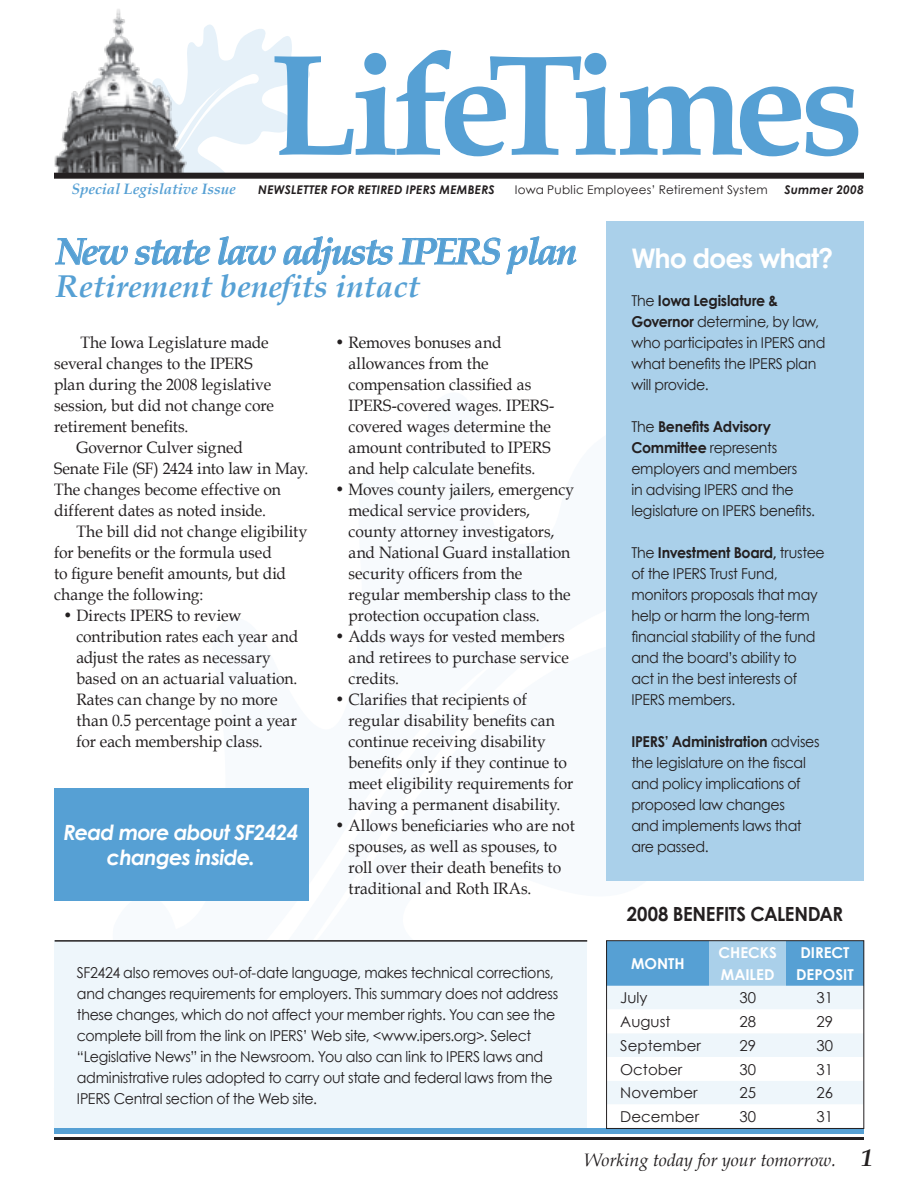
<style>
.page{position:relative;width:918px;height:1188px;background:#fff}
.page>*{position:absolute;margin:0;border:0;box-sizing:border-box;transform-origin:0 0}
.t1{font:700 144px "Book Antiqua";letter-spacing:-.055em;color:#56a0d4}
.t2{font:italic 700 37.5px "Book Antiqua";letter-spacing:-.05em;color:#56a0d4}
.t3{font:italic 700 31.5px "Book Antiqua";color:#56a0d4}
.t4{font:700 27px "Century Gothic";letter-spacing:-.04em;color:#fff}
.t5{font:italic 700 21px/25px "Century Gothic";letter-spacing:-.04em;color:#fff;text-align:center}
.t6{font:700 19.5px "Century Gothic";letter-spacing:-.015em;color:#231f20;scale:.95 1}
.t7{font:italic 18px "Book Antiqua";color:#231f20}
.t8{font:16.5px/21px "Book Antiqua";color:#231f20;scale:.95 1}
.t9{font:15px/21px "Century Gothic";letter-spacing:-.02em;color:#231f20;scale:.95 1}
.t10{font:15px "Century Gothic";letter-spacing:-.02em;color:#231f20}
.t11{font:15px "Century Gothic";color:#231f20}
.t12{font:700 15px/21.6px "Century Gothic";color:#fff}
.t13{font:italic 700 15px "Book Antiqua";color:#56a0d4}
.t14{font:italic 700 12px "Century Gothic";letter-spacing:.02em;color:#231f20}
.t15{font:12px "Century Gothic";letter-spacing:.02em;color:#231f20}
.s1{font-weight:700}
.s2{font-weight:700;font-size:24px}
</style>
<div class="page">
<div style="left:55px;top:940px;width:532px;height:190px;background:#eef6fb"></div>
<hr style="left:55px;top:940px;width:532px;height:2px;background:#231f20">
<div style="left:606px;top:221px;width:258px;height:660px;background:#aad0ea"></div>
<hr style="left:54px;top:1137px;width:810px;height:3px;background:#231f20">
<div style="left:54px;top:1128px;width:810px;height:6px;background:#56a0d4"></div>
<div style="left:54px;top:789px;width:254px;height:112px;background:#56a0d4"></div>
<svg style="left:202px;top:24px;width:108px;height:149px"></svg>
<svg style="left:55px;top:238px;width:73px;height:27px"></svg>
<svg style="left:134px;top:239px;width:76px;height:26px"></svg>
<svg style="left:218px;top:236px;width:58px;height:29px"></svg>
<svg style="left:283px;top:236px;width:110px;height:39px"></svg>
<svg style="left:399px;top:236px;width:178px;height:39px"></svg>
<img style="left:54px;top:9px;width:148px;height:164px">
<div style="left:607px;top:941px;width:102px;height:45px;background:#56a0d4"></div>
<div style="left:709px;top:941px;width:77px;height:45px;background:#aad0ea"></div>
<div style="left:786px;top:941px;width:78px;height:45px;background:#56a0d4"></div>
<svg style="left:608px;top:986px;width:254px;height:118px"></svg>
<div style="left:606px;top:940px;width:258px;height:189px;border:1px solid #231f20"></div>
<div style="left:54px;top:173px;width:810px;height:6px;background:#231f20"></div>
<h1 class="t1" style="left:270px;top:22px;width:596px">LifeTimes</h1>
<p class="t13" style="left:72px;top:180px;width:166px">Special Legislative Issue</p>
<p class="t14" style="left:258px;top:182px;width:238px">NEWSLETTER FOR RETIRED IPERS MEMBERS</p>
<p class="t15" style="left:515px;top:182px;width:255px">Iowa Public Employees’ Retirement System</p>
<p class="t14" style="left:784px;top:182px;width:81px">SUMMER 2008</p>
<h2 class="t2" style="left:56px;top:229px;width:522px">New state law adjusts IPERS plan</h2>
<h3 class="t3" style="left:56px;top:268px;width:365px">Retirement benefits intact</h3>
<p class="t8" style="left:80px;top:332px;width:200px">The Iowa Legislature made</p>
<p class="t8" style="left:54px;top:353px;width:211px">several changes to the IPERS</p>
<p class="t8" style="left:54px;top:374px;width:230px">plan during the 2008 legislative</p>
<p class="t8" style="left:54px;top:395px;width:233px">session, but did not change core</p>
<p class="t8" style="left:54px;top:416px;width:143px">retirement benefits.</p>
<p class="t8" style="left:76px;top:437px;width:177px">Governor Culver signed</p>
<p class="t8" style="left:54px;top:458px;width:269px">Senate File (SF) 2424 into law in May.</p>
<p class="t8" style="left:54px;top:479px;width:241px">The changes become effective on</p>
<p class="t8" style="left:54px;top:500px;width:225px">different dates as noted inside.</p>
<p class="t8" style="left:76px;top:521px;width:245px">The bill did not change eligibility</p>
<p class="t8" style="left:54px;top:542px;width:231px">for benefits or the formula used</p>
<p class="t8" style="left:54px;top:563px;width:246px">to figure benefit amounts, but did</p>
<p class="t8" style="left:54px;top:584px;width:159px">change the following:</p>
<p class="t8" style="left:76px;top:605px;width:235px;text-indent:-13px">• Directs IPERS to review contribution rates each year and adjust the rates as necessary based on an actuarial valuation.<br>Rates can change by no more than 0.5 percentage point a year for each membership class.</p>
<p class="t5" style="left:64px;top:819px;width:236px">READ MORE ABOUT SF2424<br>CHANGES INSIDE.</p>
<p class="t8" style="left:349px;top:332px;width:218px;text-indent:-13px">• Removes bonuses and allowances from the compensation classified as<br>IPERS-covered wages. IPERS&shy;covered wages determine the amount contributed to IPERS and help calculate benefits.</p>
<p class="t8" style="left:349px;top:479px;width:239px;text-indent:-13px">• Moves county jailers, emergency medical service providers, county attorney investigators, and National Guard installation security officers from the regular membership class to the protection occupation class.</p>
<p class="t8" style="left:349px;top:626px;width:233px;text-indent:-13px">• Adds ways for vested members and retirees to purchase service credits.</p>
<p class="t8" style="left:349px;top:689px;width:238px;text-indent:-13px">• Clarifies that recipients of regular disability benefits can continue receiving disability benefits only if they continue to meet eligibility requirements for having a permanent disability.</p>
<p class="t8" style="left:349px;top:815px;width:240px;text-indent:-13px">• Allows beneficiaries who are not spouses, as well as spouses, to roll over their death benefits to traditional and Roth IRAs.</p>
<p class="t9" style="left:77px;top:962px;width:508px">SF2424 also removes out-of-date language, makes technical corrections, and changes requirements for employers. This summary does not address these changes, which do not affect your member rights. You can see the complete bill from the link on IPERS’ Web site, &lt;www.ipers.org&gt;. Select “Legislative News” in the Newsroom. You also can link to IPERS laws and administrative rules adopted to carry out state and federal laws from the IPERS Central section of the Web site.</p>
<h3 class="t4" style="left:631px;top:241px;width:203px">Who does what?</h3>
<p class="t9" style="left:631px;top:290px;width:206px">The <span class="s1">Iowa Legislature &amp;<br>Governor</span> determine, by law, who participates in IPERS and what benefits the IPERS plan will provide.</p>
<p class="t9" style="left:631px;top:416px;width:195px">The <span class="s1">Benefits Advisory<br>Committee</span> represents employers and members<br>in advising IPERS and the legislature on IPERS benefits.</p>
<p class="t9" style="left:631px;top:542px;width:205px">The <span class="s1">Investment Board,</span> trustee of the IPERS Trust Fund, monitors proposals that may help or harm the long-term financial stability of the fund and the board’s ability to<br>act in the best interests of<br>IPERS members.</p>
<p class="t9" style="left:631px;top:731px;width:200px"><span class="s1">IPERS’ Administration</span> advises the legislature on the fiscal and policy implications of proposed law changes<br>and implements laws that are passed.</p>
<p class="t6" style="left:627px;top:902px;width:216px">2008 Benefits Calendar</p>
<p class="t12" style="left:796px;top:942px;width:59px;text-align:right">ct<br>Deposit</p>
<p class="t12" style="left:631px;top:952px;width:55px">Month</p>
<p class="t12" style="left:718px;top:942px;width:60px">Checks<br>Mai led</p>
<p class="t12" style="left:800px;top:942px;width:9px">Dire</p>
<p class="t10" style="left:620px;top:989px;width:29px">July</p>
<p class="t10" style="left:739px;top:989px;width:18px">30</p>
<p class="t10" style="left:817px;top:989px;width:18px">31</p>
<p class="t10" style="left:620px;top:1012px;width:52px">August</p>
<p class="t10" style="left:739px;top:1012px;width:18px">28</p>
<p class="t10" style="left:817px;top:1012px;width:18px">29</p>
<p class="t11" style="left:620px;top:1036px;width:82px">September</p>
<p class="t10" style="left:739px;top:1036px;width:18px">29</p>
<p class="t10" style="left:817px;top:1036px;width:18px">30</p>
<p class="t11" style="left:620px;top:1060px;width:64px">October</p>
<p class="t10" style="left:739px;top:1060px;width:18px">30</p>
<p class="t10" style="left:817px;top:1060px;width:18px">31</p>
<p class="t11" style="left:620px;top:1084px;width:79px">November</p>
<p class="t10" style="left:739px;top:1084px;width:18px">25</p>
<p class="t10" style="left:817px;top:1084px;width:18px">26</p>
<p class="t11" style="left:620px;top:1107px;width:80px">December</p>
<p class="t10" style="left:739px;top:1107px;width:18px">30</p>
<p class="t10" style="left:817px;top:1107px;width:18px">31</p>
<p class="t7" style="left:584px;top:1150px;width:291px">Working today for your tomorrow. <span class="s2">1</span></p>
</div>
